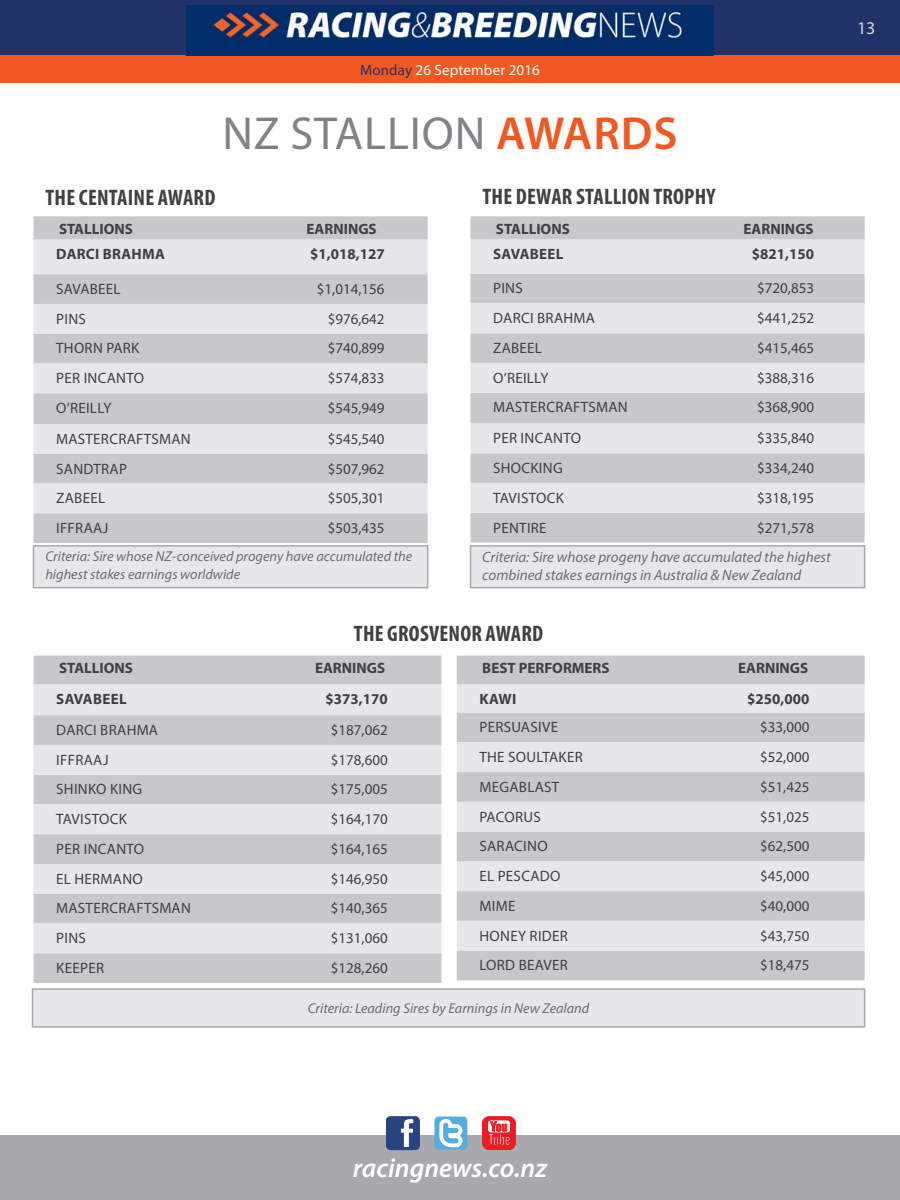
<style>
.page{position:relative;width:900px;height:1200px;background:#fff}
.page>*{position:absolute;margin:0;border:0;box-sizing:border-box;transform-origin:0 0}
.t1{font:46.5px "Myriad Pro";color:#808285}
.t2{font:600 46.5px "Myriad Pro";color:#f15922}
.t3{font:italic 600 27px "Myriad Pro";color:#fff}
.t4{font:700 condensed 22.5px "Myriad Pro";letter-spacing:.01em;color:#414042}
.t5{font:18px "Myriad Pro";color:#d1d4d4}
.t6{font:15px "Myriad Pro";letter-spacing:.01em;color:#414042}
.t7{font:700 15px "Myriad Pro";color:#414042}
.t8{font:italic 15px/18px "Myriad Pro";color:#6d6e71}
.t9{font:15px "Myriad Pro";letter-spacing:.01em;color:#fff}
.t10{font:italic 14.25px/18px "Myriad Pro";color:#6d6e71}
.s1{color:#203267}
.s2{font-weight:400;color:#808285}
</style>
<div class="page">
<div style="left:0;top:0;width:900px;height:64px;background:#203267"></div>
<div style="left:0;top:1136px;width:900px;height:64px;background:#a7a9ac"></div>
<svg style="left:386px;top:1117px;width:34px;height:33px"></svg>
<svg style="left:434px;top:1117px;width:33px;height:33px"></svg>
<svg style="left:482px;top:1116px;width:34px;height:34px"></svg>
<div style="left:0;top:56px;width:900px;height:27px;background:#f15922"></div>
<img style="left:187px;top:5px;width:526px;height:50px">
<div style="left:33px;top:545px;width:395px;height:43px;background:#e6e7e8;border:2px solid #a7a9ac"></div>
<div style="left:470px;top:545px;width:395px;height:43px;background:#e6e7e8;border:2px solid #a7a9ac"></div>
<div style="left:32px;top:988px;width:833px;height:40px;background:#e6e7e8;border:2px solid #a7a9ac"></div>
<div style="left:34px;top:216px;width:394px;height:327px;background:#c7c8ca"></div>
<svg style="left:34px;top:240px;width:394px;height:273px;background:#d8d9db"></svg>
<div style="left:470px;top:216px;width:395px;height:327px;background:#c7c8ca"></div>
<svg style="left:470px;top:240px;width:395px;height:273px;background:#d8d9db"></svg>
<div style="left:34px;top:656px;width:407px;height:327px;background:#c7c8ca"></div>
<svg style="left:34px;top:685px;width:407px;height:268px;background:#d8d9da"></svg>
<div style="left:457px;top:656px;width:408px;height:324px;background:#c7c8ca"></div>
<svg style="left:457px;top:685px;width:408px;height:266px;background:#d8d9da"></svg>
<p class="t9" style="left:360px;top:61px;width:181px"><span class="s1">MONDAY</span> 26 SEPTEMBER 2016</p>
<h1 class="t1" style="left:222px;top:105px;width:137px">NZ STALLIO</h1>
<h1 class="t2" style="left:455px;top:104px;width:139px"><span class="s2">N</span> AWARD</h1>
<h1 class="t2" style="left:654px;top:104px;width:26px">S</h1>
<h3 class="t4" style="left:46px;top:183px;width:171px">THE CENTAINE AWARD</h3>
<h3 class="t4" style="left:483px;top:183px;width:235px">THE DEWAR STALLION TROPHY</h3>
<p class="t7" style="left:59px;top:219px;width:75px">STALLIONS</p>
<p class="t7" style="left:307px;top:219px;width:72px">EARNINGS</p>
<p class="t7" style="left:56px;top:245px;width:20px">DARCI</p>
<p class="t7" style="left:103px;top:245px;width:21px">BRAHMA</p>
<p class="t7" style="left:310px;top:245px;width:76px">$1,018,127</p>
<p class="t6" style="left:56px;top:280px;width:66px">SAVABEEL</p>
<p class="t6" style="left:317px;top:280px;width:69px">$1,014,156</p>
<p class="t6" style="left:56px;top:309px;width:22px">PINS</p>
<p class="t6" style="left:328px;top:309px;width:58px">$976,642</p>
<p class="t6" style="left:56px;top:339px;width:84px">THORN PARK</p>
<p class="t6" style="left:328px;top:339px;width:58px">$740,899</p>
<p class="t6" style="left:56px;top:369px;width:89px">PER INCANTO</p>
<p class="t6" style="left:328px;top:369px;width:58px">$574,833</p>
<p class="t6" style="left:56px;top:399px;width:57px">O’REILLY</p>
<p class="t6" style="left:328px;top:399px;width:58px">$545,949</p>
<p class="t6" style="left:56px;top:429px;width:90px">MASTERCRAFTSM</p>
<p class="t6" style="left:172px;top:429px;width:19px">AN</p>
<p class="t6" style="left:328px;top:429px;width:58px">$545,540</p>
<p class="t6" style="left:56px;top:459px;width:27px">SANDT</p>
<p class="t6" style="left:101px;top:459px;width:27px">RAP</p>
<p class="t6" style="left:328px;top:459px;width:58px">$507,962</p>
<p class="t6" style="left:56px;top:489px;width:50px">ZABEEL</p>
<p class="t6" style="left:328px;top:489px;width:58px">$505,301</p>
<p class="t6" style="left:56px;top:519px;width:52px">IFF RAAJ</p>
<p class="t6" style="left:328px;top:519px;width:58px">$503,435</p>
<p class="t7" style="left:496px;top:219px;width:75px">STALLIONS</p>
<p class="t7" style="left:744px;top:219px;width:72px">EARNINGS</p>
<p class="t7" style="left:493px;top:245px;width:19px">SAVABEEL</p>
<p class="t7" style="left:752px;top:245px;width:64px">$821,150</p>
<p class="t6" style="left:493px;top:279px;width:22px">PINS</p>
<p class="t6" style="left:757px;top:279px;width:58px">$720,853</p>
<p class="t6" style="left:493px;top:309px;width:103px">DARCI BRAHMA</p>
<p class="t6" style="left:757px;top:309px;width:58px">$441,252</p>
<p class="t6" style="left:493px;top:339px;width:50px">ZABEEL</p>
<p class="t6" style="left:757px;top:339px;width:58px">$415,465</p>
<p class="t6" style="left:493px;top:368px;width:57px">O’REILLY</p>
<p class="t6" style="left:757px;top:368px;width:58px">$388,316</p>
<p class="t6" style="left:493px;top:398px;width:90px">MASTERCRAFTSM</p>
<p class="t6" style="left:608px;top:398px;width:21px">AN</p>
<p class="t6" style="left:757px;top:398px;width:58px">$368,900</p>
<p class="t6" style="left:493px;top:429px;width:89px">PER INCANTO</p>
<p class="t6" style="left:757px;top:429px;width:58px">$335,840</p>
<p class="t6" style="left:493px;top:459px;width:71px">SHOCKING</p>
<p class="t6" style="left:757px;top:459px;width:58px">$334,240</p>
<p class="t6" style="left:493px;top:489px;width:63px">TAVISTOCK</p>
<p class="t6" style="left:757px;top:489px;width:58px">$318,195</p>
<p class="t6" style="left:493px;top:518px;width:55px">PENTIRE</p>
<p class="t6" style="left:757px;top:518px;width:58px">$271,578</p>
<p class="t10" style="left:45px;top:547px;width:368px">Criteria: Sire whose NZ-conceived progeny have accumulated the highest stakes earnings worldwide</p>
<p class="t8" style="left:482px;top:548px;width:350px">Criteria: Sire whose progeny have accumulated the highest combined stakes earnings in Australia &amp; New Zealand</p>
<h3 class="t4" style="left:354px;top:619px;width:191px">THE GROSVENOR AWARD</h3>
<p class="t7" style="left:482px;top:658px;width:129px">BEST PERFORMERS</p>
<p class="t7" style="left:738px;top:658px;width:72px">EARNINGS</p>
<p class="t7" style="left:479px;top:689px;width:20px">KAWI</p>
<p class="t7" style="left:747px;top:689px;width:64px">$250,000</p>
<p class="t6" style="left:479px;top:718px;width:80px">PERSUASIVE</p>
<p class="t6" style="left:760px;top:718px;width:51px">$33,000</p>
<p class="t6" style="left:479px;top:748px;width:105px">THE SOULTAKER</p>
<p class="t6" style="left:760px;top:748px;width:51px">$52,000</p>
<p class="t6" style="left:479px;top:778px;width:74px">MEGABLAST</p>
<p class="t6" style="left:760px;top:778px;width:51px">$51,425</p>
<p class="t6" style="left:479px;top:807px;width:53px">PACORUS</p>
<p class="t6" style="left:760px;top:807px;width:51px">$51,025</p>
<p class="t6" style="left:479px;top:837px;width:70px">SARACINO</p>
<p class="t6" style="left:760px;top:837px;width:51px">$62,500</p>
<p class="t6" style="left:479px;top:867px;width:83px">EL PESCADO</p>
<p class="t6" style="left:760px;top:867px;width:51px">$45,000</p>
<p class="t6" style="left:479px;top:897px;width:37px">MIME</p>
<p class="t6" style="left:760px;top:897px;width:51px">$40,000</p>
<p class="t6" style="left:479px;top:926px;width:90px">HONEY RIDER</p>
<p class="t6" style="left:760px;top:926px;width:51px">$43,750</p>
<p class="t6" style="left:479px;top:956px;width:90px">LORD BEAVER</p>
<p class="t6" style="left:760px;top:956px;width:51px">$18,475</p>
<p class="t10" style="left:308px;top:999px;width:283px">Criteria: Leading Sires by Earnings in New Zealand</p>
<p class="t7" style="left:59px;top:658px;width:75px">STALLIONS</p>
<p class="t7" style="left:315px;top:658px;width:72px">EARNINGS</p>
<p class="t7" style="left:56px;top:689px;width:19px">SAVABEEL</p>
<p class="t7" style="left:326px;top:689px;width:64px">$373,170</p>
<p class="t6" style="left:56px;top:721px;width:103px">DARCI BRAHMA</p>
<p class="t6" style="left:331px;top:721px;width:58px">$187,062</p>
<p class="t6" style="left:56px;top:750px;width:52px">IFF RAAJ</p>
<p class="t6" style="left:331px;top:750px;width:58px">$178,600</p>
<p class="t6" style="left:56px;top:780px;width:87px">SHINKO KING</p>
<p class="t6" style="left:331px;top:780px;width:58px">$175,005</p>
<p class="t6" style="left:56px;top:810px;width:63px">TAVISTOCK</p>
<p class="t6" style="left:331px;top:810px;width:58px">$164,170</p>
<p class="t6" style="left:56px;top:840px;width:89px">PER INCANTO</p>
<p class="t6" style="left:331px;top:840px;width:58px">$164,165</p>
<p class="t6" style="left:56px;top:869px;width:88px">EL HERMANO</p>
<p class="t6" style="left:331px;top:869px;width:58px">$146,950</p>
<p class="t6" style="left:56px;top:899px;width:90px">MASTERCRAFTSM</p>
<p class="t6" style="left:172px;top:899px;width:19px">AN</p>
<p class="t6" style="left:331px;top:899px;width:58px">$140,365</p>
<p class="t6" style="left:56px;top:929px;width:22px">PINS</p>
<p class="t6" style="left:331px;top:929px;width:58px">$131,060</p>
<p class="t6" style="left:56px;top:959px;width:49px">KEEPER</p>
<p class="t6" style="left:331px;top:959px;width:58px">$128,260</p>
<p class="t5" style="left:857px;top:17px;width:20px">13</p>
<h2 class="t3" style="left:353px;top:1150px;width:196px">racingnews.co.nz</h2>
</div>
